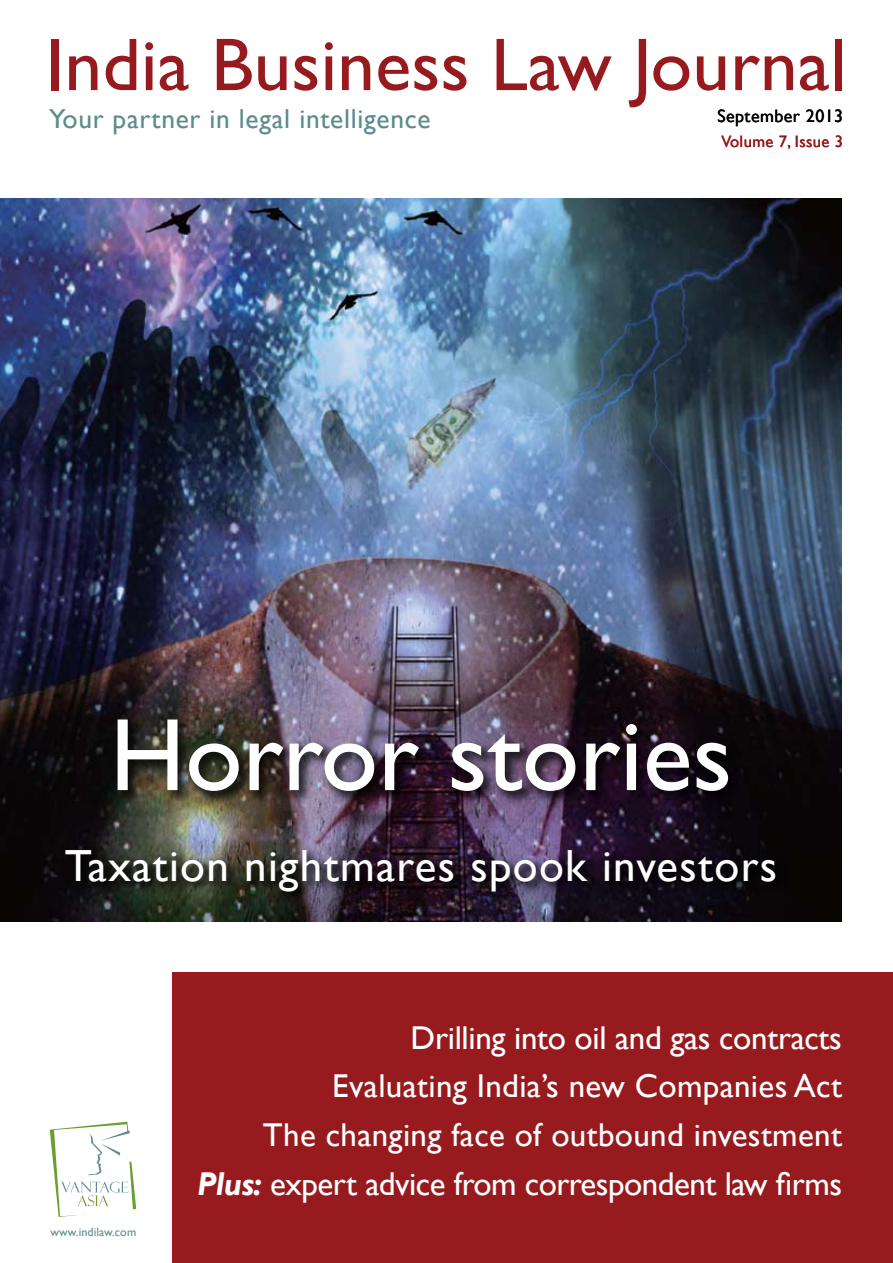
<style>
.page{position:relative;width:893px;height:1263px;background:#fff}
.page>*{position:absolute;margin:0;border:0;box-sizing:border-box;transform-origin:0 0}
.t1{font:103.5px "Gill Sans";color:#fff}
.t2{font:75px "Gill Sans";letter-spacing:.005em;color:#971b1e}
.t3{font:45px "Gill Sans";letter-spacing:.03em;color:#fff}
.t4{font:33px/48.8px "Gill Sans";letter-spacing:-.005em;color:#fff;text-align:right}
.t5{font:27.45px "Gill Sans";letter-spacing:.025em;color:#5c8c8c}
.t6{font:18px "Gill Sans";letter-spacing:.025em;color:#000}
.t7{font:16.5px "Gill Sans";letter-spacing:.025em;color:#971b1e}
.t8{font:12px "Gill Sans";letter-spacing:.01em;color:#5c8c8c}
.s1{font-weight:700;font-style:italic}
</style>
<div class="page">
<svg style="left:50px;top:1122px;width:86px;height:95px"></svg>
<div style="left:172px;top:972px;width:721px;height:291px;background:#971b1e"></div>
<img style="left:0;top:198px;width:842px;height:723px">
<div style="left:112px;top:714px;width:781px;height:157px;background:#000;opacity:.7"></div>
<div style="left:60px;top:845px;width:833px;height:145px;background:#000;opacity:.7"></div>
<p class="t2" style="left:46px;top:21px;width:803px">India Business Law Journal</p>
<p class="t5" style="left:49px;top:103px;width:383px">Your partner in legal intelligence</p>
<p class="t6" style="left:717px;top:105px;width:127px">September 2013</p>
<p class="t7" style="left:721px;top:132px;width:123px">Volume 7, Issue 3</p>
<p class="t1" style="left:110px;top:695px;width:624px">Horror stories</p>
<p class="t3" style="left:65px;top:839px;width:714px">Taxation nightmares spook investors</p>
<p class="t8" style="left:50px;top:1225px;width:87px">www.indilaw.com</p>
<p class="t4" style="left:197px;top:1014px;width:646px">Drilling into oil and gas contracts<br>Evaluating India’s new Companies Act<br>The changing face of outbound investment <span class="s1">Plus:</span> expert advice from correspondent law firms</p>
</div>
